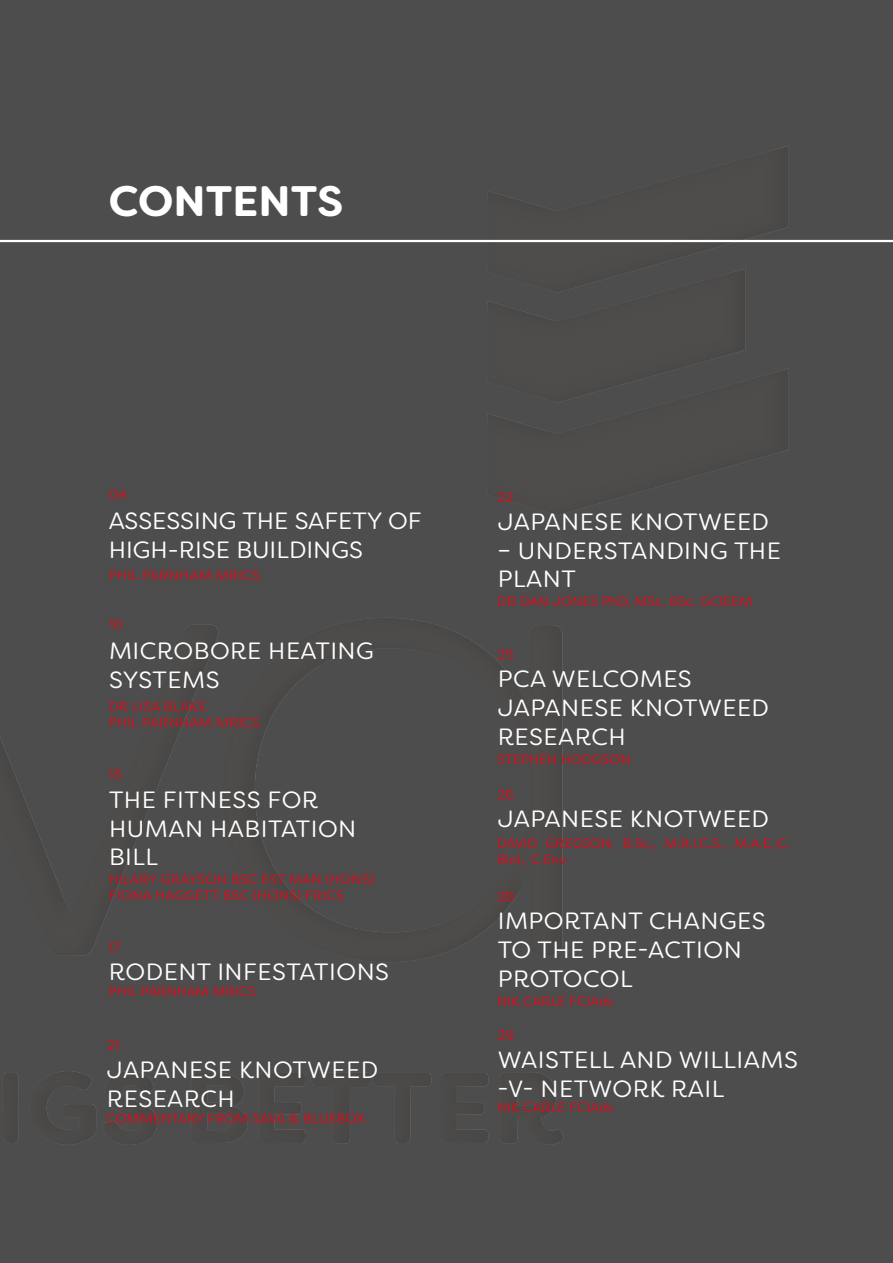
<style>
.page{position:relative;width:893px;height:1263px;background:#4e4d4d}
.page>*{position:absolute;margin:0;border:0;box-sizing:border-box;transform-origin:0 0}
.t1{font:700 42.6px "Filson Soft";color:#fff}
.t2{font:23.55px/28.8px "Filson Soft";letter-spacing:.02em;color:#fff}
.t3{font:23.55px/28.8px "Filson Soft";color:#fff}
.t4{font:13.2px/16.2px "Filson Soft";color:#e30817}
.t5{font:13.2px/16.2px "Filson Soft";letter-spacing:.02em;color:#e30817}
</style>
<div class="page">
<hr style="left:0;top:240px;width:893px;height:2px;background:#fff">
<h1 class="t1" style="left:109px;top:174px;width:236px">CONTENTS</h1>
<p class="t4" style="left:109px;top:486px;width:20px">04</p>
<p class="t3" style="left:109px;top:506px;width:314px">ASSESSING THE SAFETY OF<br>HIGH-RISE BUILDINGS</p>
<p class="t5" style="left:109px;top:567px;width:152px">PHIL PARNHAM MRICS</p>
<p class="t4" style="left:109px;top:616px;width:16px">10</p>
<p class="t2" style="left:109px;top:636px;width:266px">MICROBORE HEATING<br>SYSTEMS</p>
<p class="t5" style="left:109px;top:698px;width:152px">DR LISA BLAKE<br>PHIL PARNHAM MRICS</p>
<p class="t4" style="left:109px;top:767px;width:14px">13</p>
<p class="t2" style="left:109px;top:785px;width:249px">THE FITNESS FOR<br>HUMAN HABITATION<br>BILL</p>
<p class="t5" style="left:109px;top:871px;width:267px">HILARY GRAYSON BSC EST MAN (HONS)<br>FIONA HAGGETT BSC (HONS) FRICS</p>
<p class="t4" style="left:109px;top:939px;width:14px">17</p>
<p class="t4" style="left:109px;top:983px;width:148px">PHIL PARNHAM MRICS</p>
<p class="t2" style="left:109px;top:958px;width:282px">RODENT INFESTATIONS</p>
<p class="t4" style="left:107px;top:1037px;width:14px">21</p>
<p class="t2" style="left:107px;top:1055px;width:273px">JAPANESE KNOTWEED<br>RESEARCH</p>
<p class="t4" style="left:107px;top:1111px;width:260px">COMMENTARY FROM SAVA &amp; BLUEBOX</p>
<p class="t4" style="left:497px;top:489px;width:18px">22</p>
<p class="t2" style="left:498px;top:507px;width:273px">JAPANESE KNOTWEED</p>
<p class="t2" style="left:497px;top:536px;width:285px">– UNDERSTANDING THE<br>PLANT</p>
<p class="t4" style="left:497px;top:594px;width:257px">DR DAN JONES PhD, MSc, BSc, GCIEEM</p>
<p class="t4" style="left:497px;top:646px;width:18px">25</p>
<p class="t2" style="left:498px;top:664px;width:273px">PCA WELCOMES<br>JAPANESE KNOTWEED<br>RESEARCH</p>
<p class="t4" style="left:497px;top:751px;width:135px">STEPHEN HODGSON</p>
<p class="t4" style="left:497px;top:786px;width:18px">26</p>
<p class="t4" style="left:497px;top:835px;width:294px">DAVID GREGSON, B.Sc., M.R.I.C.S., M.A.E.,C.<br>Biol., C.Env</p>
<p class="t2" style="left:498px;top:805px;width:273px">JAPANESE KNOTWEED</p>
<p class="t4" style="left:497px;top:888px;width:19px">28</p>
<p class="t2" style="left:498px;top:906px;width:269px">IMPORTANT CHANGES<br>TO THE PRE-ACTION<br>PROTOCOL</p>
<p class="t4" style="left:497px;top:993px;width:117px">NIK CARLE FCIArb</p>
<p class="t4" style="left:497px;top:1027px;width:18px">29</p>
<p class="t2" style="left:497px;top:1045px;width:302px">WAISTELL AND WILLIAMS -V- NETWORK RAIL</p>
<p class="t4" style="left:497px;top:1099px;width:117px">NIK CARLE FCIArb</p>
</div>
